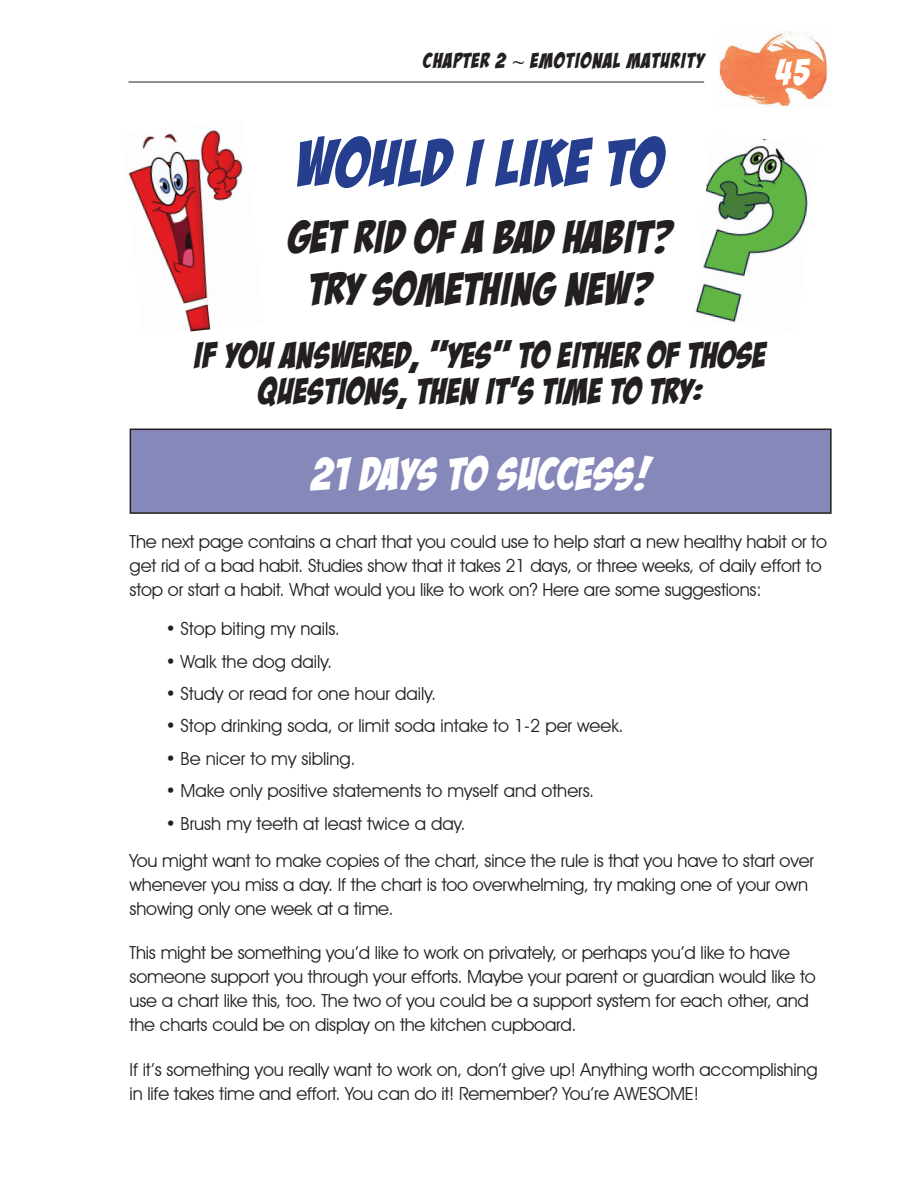
<style>
.page{position:relative;width:918px;height:1188px;background:#fff}
.page>*{position:absolute;margin:0;border:0;box-sizing:border-box;transform-origin:0 0}
.t1{font:66px "Bada Boom BB";letter-spacing:.025em;color:#253f8e}
.t2{font:45px/52.5px "Bada Boom BB";letter-spacing:.025em;color:#231f20;text-align:center}
.t3{font:45px "Bada Boom BB";letter-spacing:.025em;color:#fff}
.t4{font:36px/36px "Bada Boom BB";letter-spacing:.025em;color:#231f20;text-align:center}
.t5{font:36px "Bada Boom BB";color:#fff}
.t6{font:21px "Bada Boom BB";letter-spacing:.07em;color:#231f20}
.t7{font:18px/24px "Avant Garde IT Cby BT";letter-spacing:-.01em;color:#231f20}
.s1{font-family:"Times New Roman";font-weight:700}
</style>
<div class="page">
<hr style="left:129px;top:82px;width:575px;height:1px;background:#231f20">
<img style="left:719px;top:31px;width:108px;height:76px">
<img style="left:695px;top:139px;width:113px;height:183px">
<img style="left:128px;top:130px;width:115px;height:202px">
<div style="left:130px;top:429px;width:701px;height:84px;background:#8688ba"></div>
<div style="left:130px;top:429px;width:702px;height:85px;border:2px solid #231f20"></div>
<p class="t6" style="left:424px;top:50px;width:282px">CHAPTER 2 <span class="s1">~</span> EMOTIONAL MATURITY</p>
<h3 class="t5" style="left:776px;top:54px;width:35px">45</h3>
<h1 class="t1" style="left:297px;top:128px;width:368px">WOULD I LIKE TO</h1>
<h2 class="t2" style="left:289px;top:211px;width:384px">GET RID OF A BAD HABIT?<br>TRY SOMETHING NEW?</h2>
<h3 class="t4" style="left:195px;top:337px;width:573px">IF YOU ANSWERED, “YES” TO EITHER OF THOSE<br>QUESTIONS, THEN IT’S TIME TO TRY:</h3>
<h2 class="t3" style="left:312px;top:451px;width:338px">21 DAYS TO SUCCESS!</h2>
<p class="t7" style="left:130px;top:530px;width:699px">The next page contains a chart that you could use to help start a new healthy habit or to get rid of a bad habit. Studies show that it takes 21 days, or three weeks, of daily effort to stop or start a habit. What would you like to work on? Here are some suggestions:</p>
<p class="t7" style="left:166px;top:617px;width:176px">• Stop biting my nails.</p>
<p class="t7" style="left:166px;top:649px;width:168px">• Walk the dog daily.</p>
<p class="t7" style="left:166px;top:681px;width:272px">• Study or read for one hour daily.</p>
<p class="t7" style="left:166px;top:714px;width:460px">• Stop drinking soda, or limit soda intake to 1-2 per week.</p>
<p class="t7" style="left:166px;top:746px;width:192px">• Be nicer to my sibling.</p>
<p class="t7" style="left:166px;top:779px;width:430px">• Make only positive statements to myself and others.</p>
<p class="t7" style="left:130px;top:804px;width:686px;line-height:37.5px;text-indent:36px">• Brush my teeth at least twice a day.<br>You might want to make copies of the chart, since the rule is that you have to start over</p>
<p class="t7" style="left:130px;top:873px;width:680px">whenever you miss a day. If the chart is too overwhelming, try making one of your own showing only one week at a time.</p>
<p class="t7" style="left:130px;top:941px;width:688px">This might be something you’d like to work on privately, or perhaps you’d like to have someone support you through your efforts. Maybe your parent or guardian would like to use a chart like this, too. The two of you could be a support system for each other, and the charts could be on display on the kitchen cupboard.</p>
<p class="t7" style="left:130px;top:1057px;width:690px">If it’s something you really want to work on, don’t give up! Anything worth accomplishing in life takes time and effort. You can do it! Remember? You’re AWESOME!</p>
</div>
